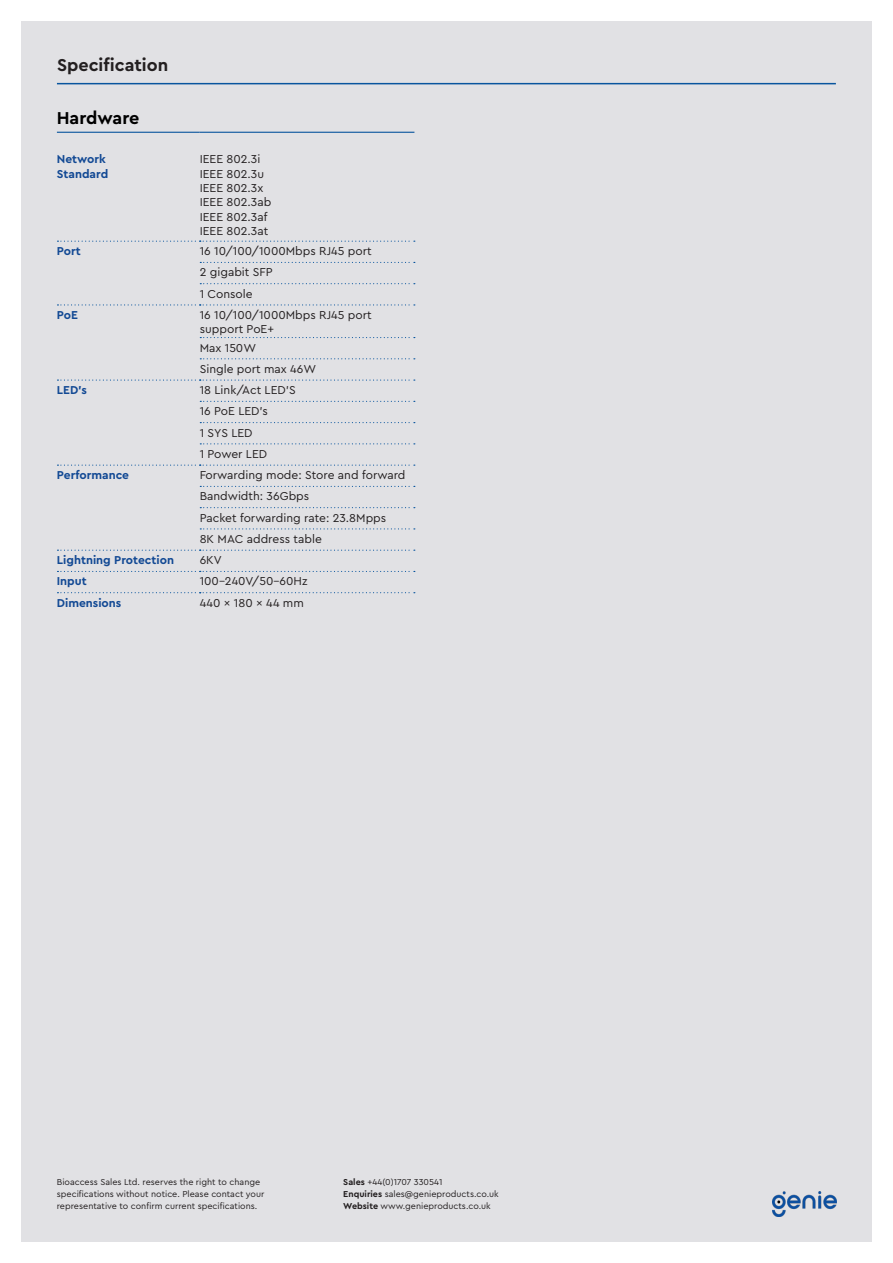
<style>
.page{position:relative;width:893px;height:1263px;background:#fff}
.page>*{position:absolute;margin:0;border:0;box-sizing:border-box;transform-origin:0 0}
.t1{font:700 18px "Cera Pro";color:#231f20}
.Tech_Spec_Text_LEFT{font:700 18px "Cera Pro";letter-spacing:-.005em;color:#000}
.Tech_Spec_Text_CENTR{font:12px/14.4px "Cera Pro";color:#231f20}
.Tech_Spec_Text_LEFT-2{font:700 12px "Cera Pro";color:#124994}
.t2{font:9px/12px "Cera Pro";color:#231f20}
.s1{font-weight:700}
</style>
<div class="page">
<div style="left:21px;top:21px;width:851px;height:1221px;background:#e1e1e4"></div>
<img style="left:773px;top:1192px;width:64px;height:24px">
<hr style="left:57px;top:83px;width:779px;height:1px;background:#09559e">
<svg style="left:57px;top:241px;width:358px;height:1px"></svg>
<svg style="left:200px;top:262px;width:215px;height:1px"></svg>
<svg style="left:200px;top:283px;width:215px;height:1px"></svg>
<svg style="left:57px;top:304px;width:358px;height:1px"></svg>
<svg style="left:200px;top:337px;width:215px;height:1px"></svg>
<svg style="left:200px;top:358px;width:215px;height:1px"></svg>
<svg style="left:57px;top:379px;width:358px;height:2px"></svg>
<svg style="left:200px;top:401px;width:215px;height:1px"></svg>
<svg style="left:200px;top:422px;width:215px;height:1px"></svg>
<svg style="left:200px;top:443px;width:215px;height:1px"></svg>
<svg style="left:57px;top:465px;width:358px;height:1px"></svg>
<svg style="left:200px;top:486px;width:215px;height:1px"></svg>
<svg style="left:200px;top:507px;width:215px;height:1px"></svg>
<svg style="left:200px;top:528px;width:215px;height:1px"></svg>
<svg style="left:57px;top:550px;width:358px;height:1px"></svg>
<svg style="left:57px;top:571px;width:358px;height:1px"></svg>
<svg style="left:57px;top:592px;width:358px;height:1px"></svg>
<hr style="left:57px;top:132px;width:143px;height:1px;background:#09559e">
<hr style="left:200px;top:132px;width:214px;height:1px;background:#09559e">
<p class="t1" style="left:57px;top:53px;width:113px">Specification</p>
<p class="Tech_Spec_Text_LEFT" style="left:57px;top:106px;width:84px">Hardware</p>
<p class="Tech_Spec_Text_LEFT-2" style="left:57px;top:151px;width:51px">Network</p>
<p class="Tech_Spec_Text_LEFT-2" style="left:57px;top:166px;width:53px">Standard</p>
<p class="Tech_Spec_Text_CENTR" style="left:200px;top:151px;width:62px">IEEE 802.3i</p>
<p class="Tech_Spec_Text_CENTR" style="left:200px;top:166px;width:66px">IEEE 802.3u</p>
<p class="Tech_Spec_Text_CENTR" style="left:200px;top:180px;width:65px">IEEE 802.3x</p>
<p class="Tech_Spec_Text_CENTR" style="left:200px;top:195px;width:73px">IEEE 802.3ab</p>
<p class="Tech_Spec_Text_CENTR" style="left:200px;top:209px;width:69px">IEEE 802.3af</p>
<p class="Tech_Spec_Text_CENTR" style="left:200px;top:223px;width:70px">IEEE 802.3at</p>
<p class="Tech_Spec_Text_LEFT-2" style="left:57px;top:243px;width:25px">Port</p>
<p class="Tech_Spec_Text_CENTR" style="left:200px;top:243px;width:173px">16 10/100/1000Mbps RJ45 port</p>
<p class="Tech_Spec_Text_CENTR" style="left:200px;top:265px;width:74px">2 gigabit SFP</p>
<p class="Tech_Spec_Text_CENTR" style="left:200px;top:286px;width:55px">1 Console</p>
<p class="Tech_Spec_Text_LEFT-2" style="left:57px;top:307px;width:23px">PoE</p>
<p class="Tech_Spec_Text_CENTR" style="left:200px;top:307px;width:173px">16 10/100/1000Mbps RJ45 port support PoE+</p>
<p class="Tech_Spec_Text_CENTR" style="left:200px;top:340px;width:58px">Max 150W</p>
<p class="Tech_Spec_Text_CENTR" style="left:200px;top:361px;width:118px">Single port max 46W</p>
<p class="Tech_Spec_Text_LEFT-2" style="left:57px;top:382px;width:32px">LED’s</p>
<p class="Tech_Spec_Text_CENTR" style="left:200px;top:382px;width:98px">18 Link/Act LED’S</p>
<p class="Tech_Spec_Text_CENTR" style="left:200px;top:404px;width:70px">16 PoE LED’s</p>
<p class="Tech_Spec_Text_CENTR" style="left:200px;top:425px;width:54px">1 SYS LED</p>
<p class="Tech_Spec_Text_CENTR" style="left:200px;top:446px;width:69px">1 Power LED</p>
<p class="Tech_Spec_Text_LEFT-2" style="left:57px;top:467px;width:74px">Performance</p>
<p class="Tech_Spec_Text_CENTR" style="left:200px;top:467px;width:207px">Forwarding mode: Store and forward</p>
<p class="Tech_Spec_Text_CENTR" style="left:200px;top:489px;width:111px">Bandwidth: 36Gbps</p>
<p class="Tech_Spec_Text_CENTR" style="left:200px;top:510px;width:188px">Packet forwarding rate: 23.8Mpps</p>
<p class="Tech_Spec_Text_CENTR" style="left:200px;top:531px;width:124px">8K MAC address table</p>
<p class="Tech_Spec_Text_LEFT-2" style="left:57px;top:552px;width:119px">Lightning Protection</p>
<p class="Tech_Spec_Text_CENTR" style="left:200px;top:552px;width:24px">6KV</p>
<p class="Tech_Spec_Text_LEFT-2" style="left:57px;top:573px;width:31px">Input</p>
<p class="Tech_Spec_Text_CENTR" style="left:200px;top:574px;width:109px">100-240V/50-60Hz</p>
<p class="Tech_Spec_Text_LEFT-2" style="left:57px;top:595px;width:66px">Dimensions</p>
<p class="Tech_Spec_Text_CENTR" style="left:200px;top:595px;width:106px">440 × 180 × 44 mm</p>
<p class="t2" style="left:57px;top:1175px;width:209px">Bioaccess Sales Ltd. reserves the right to change specifications without notice. Please contact your representative to confirm current specifications.</p>
<p class="t2" style="left:343px;top:1175px;width:101px"><span class="s1">Sales</span> +44(0)1707 330541</p>
<p class="t2" style="left:343px;top:1187px;width:157px"><span class="s1">Enquiries</span> sales@genieproducts.co.uk</p>
<p class="t2" style="left:343px;top:1199px;width:149px"><span class="s1">Website</span> www.genieproducts.co.uk</p>
</div>
